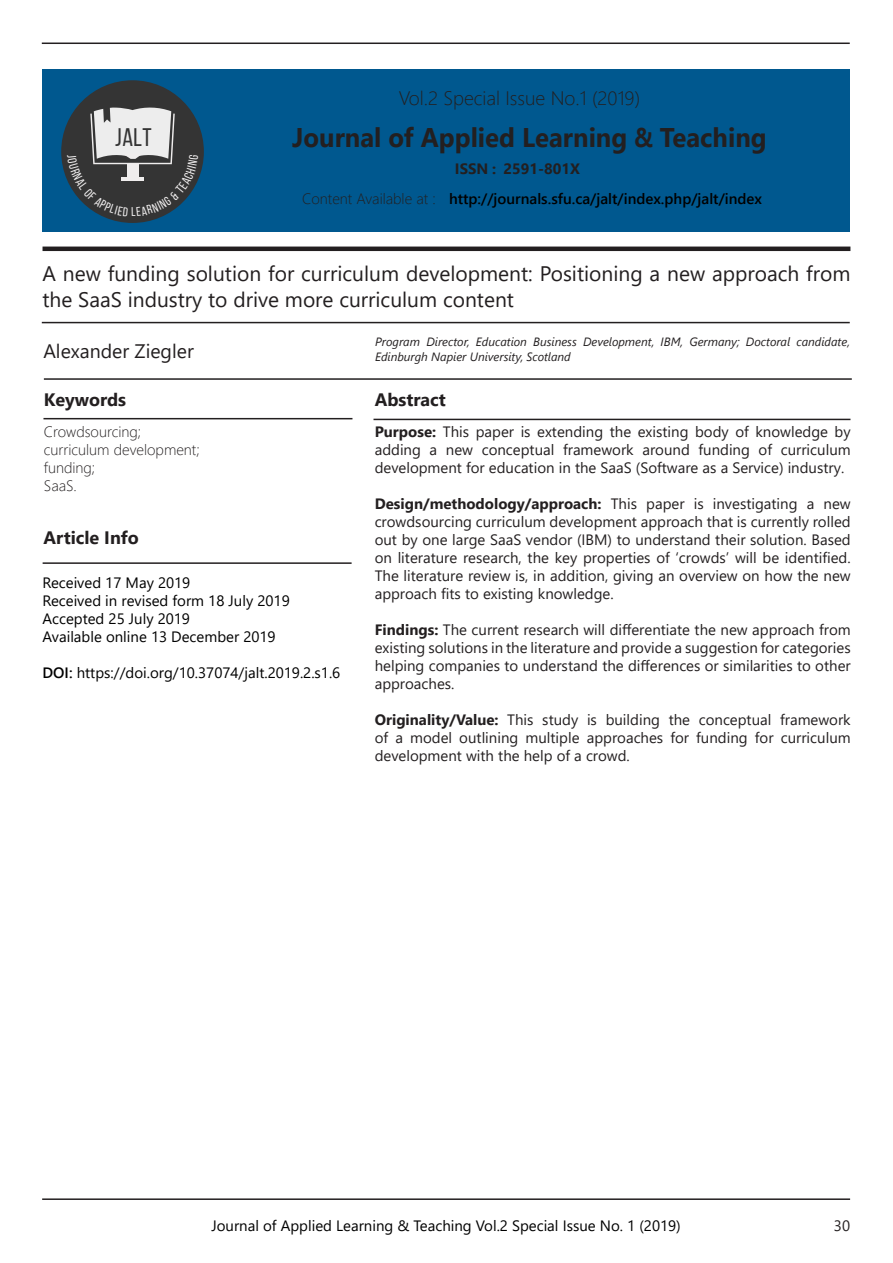
<style>
.page{position:relative;width:893px;height:1263px;background:#fff}
.page>*{position:absolute;margin:0;border:0;box-sizing:border-box;transform-origin:0 0}
.t1{font:700 27px "Segoe UI";color:#231f20;scale:.95 1}
.t2{font:25.5px "Bebas Neue";color:#343434}
.t3{font:21px/25.2px "Segoe UI";color:#231f20}
.t4{font:300 19.5px "Segoe UI";color:#231f20}
.t5{font:19.5px "Segoe UI";color:#231f20}
.t6{font:700 18px "Segoe UI";color:#231f20}
.t7{font:15px/18px "Segoe UI";color:#231f20;text-align:justify}
.t8{font:15px "Segoe UI";color:#000}
.t9{font:300 15px "Segoe UI";color:#231f20}
.t10{font:600 15px "Segoe UI";color:#000}
.t11{font:700 15px "Segoe UI";color:#231f20}
.t12{font:italic 12px/14.4px "Segoe UI";color:#231f20}
.s1{font-weight:700}
.s2{font-weight:600}
</style>
<div class="page">
<hr style="left:42px;top:1198px;width:808px;height:2px;background:#231f20">
<hr style="left:42px;top:322px;width:808px;height:1px;background:#231f20">
<hr style="left:43px;top:247px;width:807px;height:4px;background:#231f20">
<hr style="left:44px;top:378px;width:808px;height:2px;background:#231f20">
<hr style="left:43px;top:418px;width:309px;height:1px;background:#231f20">
<hr style="left:373px;top:419px;width:477px;height:1px;background:#231f20">
<hr style="left:43px;top:562px;width:309px;height:2px;background:#231f20">
<hr style="left:42px;top:43px;width:808px;height:1px;background:#231f20">
<div style="left:42px;top:70px;width:808px;height:162px;background:#00588f"></div>
<div style="left:61px;top:80px;width:143px;height:143px;background:#343434;border-radius:50%"></div>
<svg style="left:67px;top:106px;width:131px;height:110px"></svg>
<p class="t2" style="left:115px;top:124px;width:38px">JALT</p>
<p class="t4" style="left:399px;top:80px;width:243px">Vol.2 Special Issue No.1 (2019)</p>
<p class="t1" style="left:292px;top:112px;width:501px">Journal of Applied Learning &amp; Teaching</p>
<p class="t9" style="left:302px;top:184px;width:135px">Content Available at :</p>
<p class="t11" style="left:455px;top:155px;width:43px">ISSN :</p>
<p class="t11" style="left:504px;top:155px;width:78px">2591-801X</p>
<p class="t10" style="left:449px;top:184px;width:315px">http://journals.sfu.ca/jalt/index.php/jalt/index</p>
<p class="t3" style="left:43px;top:259px;width:809px">A new funding solution for curriculum development: Positioning a new approach from the SaaS industry to drive more curriculum content</p>
<p class="t5" style="left:43px;top:333px;width:152px">Alexander Ziegler</p>
<p class="t12" style="left:375px;top:333px;width:476px">Program Director, Education Business Development, IBM, Germany; Doctoral candidate,<br>Edinburgh Napier University, Scotland</p>
<p class="t6" style="left:44px;top:382px;width:84px">Keywords</p>
<p class="t6" style="left:375px;top:382px;width:73px">Abstract</p>
<p class="t9" style="left:44px;top:418px;width:99px">Crowdsourcing;</p>
<p class="t9" style="left:44px;top:436px;width:157px">curriculum development;</p>
<p class="t9" style="left:44px;top:454px;width:53px">funding;</p>
<p class="t9" style="left:44px;top:472px;width:35px">SaaS.</p>
<p class="t7" style="left:375px;top:421px;width:478px"><span class="s1">Purpose:</span> This paper is extending the existing body of knowledge by adding a new conceptual framework around funding of curriculum development for education in the SaaS (Software as a Service) industry.</p>
<p class="t7" style="left:375px;top:493px;width:477px"><span class="s1">Design/methodology/approach:</span> This paper is investigating a new crowdsourcing curriculum development approach that is currently rolled out by one large SaaS vendor (IBM) to understand their solution. Based on literature research, the key properties of ‘crowds’ will be identified.<br>The literature review is, in addition, giving an overview on how the new approach fits to existing knowledge.</p>
<p class="t7" style="left:375px;top:619px;width:477px"><span class="s1">Findings:</span> The current research will differentiate the new approach from existing solutions in the literature and provide a suggestion for categories helping companies to understand the differences or similarities to other approaches.</p>
<p class="t7" style="left:375px;top:709px;width:477px"><span class="s1">Originality/Value:</span> This study is building the conceptual framework of a model outlining multiple approaches for funding for curriculum development with the help of a crowd.</p>
<p class="t6" style="left:43px;top:521px;width:97px">Article Info</p>
<p class="t8" style="left:43px;top:568px;width:149px">Received 17 May 2019</p>
<p class="t8" style="left:43px;top:586px;width:249px">Received in revised form 18 July 2019</p>
<p class="t8" style="left:43px;top:604px;width:149px">Accepted 25 July 2019</p>
<p class="t8" style="left:43px;top:622px;width:235px">Available online 13 December 2019</p>
<p class="t8" style="left:43px;top:658px;width:299px"><span class="s2">DOI:</span> https://doi.org/10.37074/jalt.2019.2.s1.6</p>
<p class="t8" style="left:211px;top:1211px;width:471px">Journal of Applied Learning &amp; Teaching Vol.2 Special Issue No. 1 (2019)</p>
<p class="t7" style="left:834px;top:1215px;width:18px">30</p>
</div>
